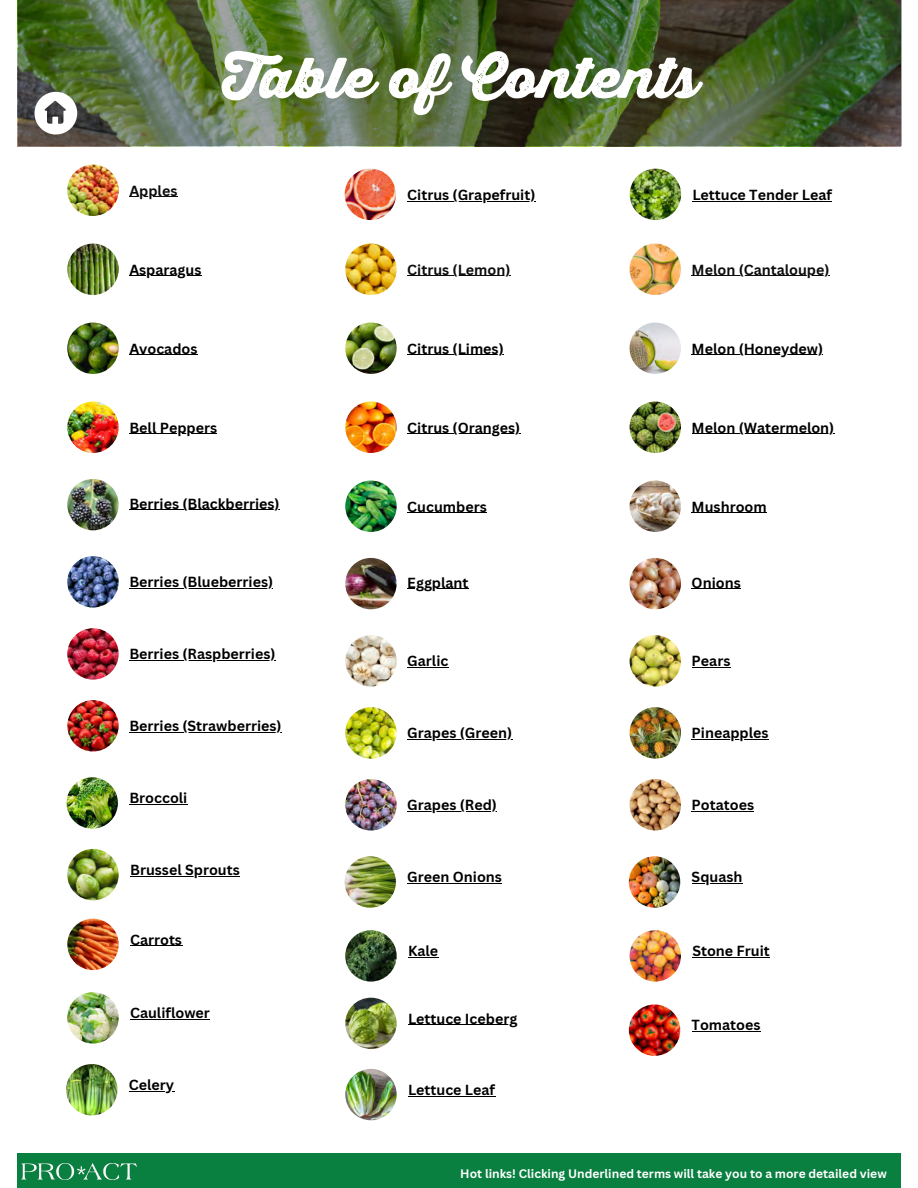
<style>
.page{position:relative;width:918px;height:1188px;background:#fff}
.page>*{position:absolute;margin:0;border:0;box-sizing:border-box;transform-origin:0 0}
.t1{font:55.65px "Thirsty Rough Blk";color:#fff}
.t2{font:700 14.25px "Canva Sans";color:#000}
.t3{font:700 14.25px "Canva Sans";color:#0c0e0c}
.t4{font:700 12px "Canva Sans";color:#fff}
</style>
<div class="page">
<img style="left:67px;top:165px;width:52px;height:51px;border-radius:50%">
<img style="left:67px;top:244px;width:52px;height:51px;border-radius:50%">
<img style="left:67px;top:323px;width:52px;height:51px;border-radius:50%">
<img style="left:67px;top:402px;width:52px;height:51px;border-radius:50%">
<img style="left:67px;top:479px;width:52px;height:51px;border-radius:50%">
<img style="left:67px;top:556px;width:52px;height:52px;border-radius:50%">
<img style="left:67px;top:628px;width:52px;height:52px;border-radius:50%">
<img style="left:67px;top:700px;width:52px;height:51px;border-radius:50%">
<img style="left:67px;top:777px;width:51px;height:52px;border-radius:50%">
<img style="left:345px;top:244px;width:52px;height:51px;border-radius:50%">
<img style="left:345px;top:323px;width:52px;height:51px;border-radius:50%">
<img style="left:345px;top:402px;width:52px;height:51px;border-radius:50%">
<img style="left:345px;top:481px;width:52px;height:51px;border-radius:50%">
<img style="left:345px;top:558px;width:52px;height:51px;border-radius:50%">
<img style="left:345px;top:635px;width:52px;height:52px;border-radius:50%">
<img style="left:345px;top:707px;width:52px;height:52px;border-radius:50%">
<img style="left:345px;top:779px;width:52px;height:51px;border-radius:50%">
<img style="left:345px;top:856px;width:51px;height:52px;border-radius:50%">
<img style="left:630px;top:244px;width:51px;height:51px;border-radius:50%">
<img style="left:630px;top:323px;width:51px;height:51px;border-radius:50%">
<img style="left:630px;top:402px;width:51px;height:51px;border-radius:50%">
<img style="left:630px;top:481px;width:51px;height:51px;border-radius:50%">
<img style="left:630px;top:558px;width:51px;height:51px;border-radius:50%">
<img style="left:630px;top:635px;width:51px;height:52px;border-radius:50%">
<img style="left:630px;top:707px;width:51px;height:52px;border-radius:50%">
<img style="left:630px;top:779px;width:51px;height:51px;border-radius:50%">
<img style="left:629px;top:856px;width:51px;height:52px;border-radius:50%">
<img style="left:67px;top:849px;width:52px;height:51px;border-radius:50%">
<img style="left:345px;top:930px;width:52px;height:52px;border-radius:50%">
<img style="left:630px;top:930px;width:51px;height:52px;border-radius:50%">
<img style="left:629px;top:1004px;width:51px;height:52px;border-radius:50%">
<img style="left:345px;top:998px;width:52px;height:51px;border-radius:50%">
<img style="left:67px;top:919px;width:52px;height:51px;border-radius:50%">
<img style="left:345px;top:1069px;width:52px;height:51px;border-radius:50%">
<img style="left:67px;top:992px;width:52px;height:52px;border-radius:50%">
<img style="left:630px;top:169px;width:51px;height:51px;border-radius:50%">
<img style="left:66px;top:1064px;width:52px;height:51px;border-radius:50%">
<img style="left:18px;top:0;width:884px;height:146px">
<svg style="left:35px;top:92px;width:42px;height:43px"></svg>
<div style="left:17px;top:1153px;width:884px;height:35px;background:#097f40"></div>
<img style="left:22px;top:1163px;width:115px;height:17px">
<img style="left:345px;top:169px;width:51px;height:51px;border-radius:50%">
<hr style="left:129px;top:197px;width:48px;height:1px;background:#0c0e0c">
<hr style="left:129px;top:276px;width:73px;height:1px;background:#000">
<hr style="left:129px;top:354px;width:69px;height:1px;background:#000">
<hr style="left:129px;top:433px;width:88px;height:1px;background:#000">
<hr style="left:129px;top:588px;width:144px;height:1px;background:#000">
<hr style="left:129px;top:660px;width:147px;height:1px;background:#000">
<hr style="left:129px;top:732px;width:153px;height:1px;background:#000">
<hr style="left:129px;top:510px;width:151px;height:1px;background:#000">
<hr style="left:129px;top:804px;width:59px;height:1px;background:#000">
<hr style="left:407px;top:276px;width:104px;height:1px;background:#0c0e0c">
<hr style="left:407px;top:354px;width:97px;height:1px;background:#000">
<hr style="left:407px;top:433px;width:113px;height:1px;background:#000">
<hr style="left:407px;top:512px;width:80px;height:1px;background:#000">
<hr style="left:407px;top:667px;width:41px;height:1px;background:#000">
<hr style="left:407px;top:739px;width:105px;height:1px;background:#000">
<hr style="left:407px;top:811px;width:90px;height:1px;background:#000">
<hr style="left:407px;top:588px;width:62px;height:1px;background:#000">
<hr style="left:407px;top:883px;width:95px;height:1px;background:#000">
<hr style="left:692px;top:276px;width:138px;height:1px;background:#0c0e0c">
<hr style="left:692px;top:354px;width:131px;height:1px;background:#000">
<hr style="left:692px;top:433px;width:143px;height:1px;background:#000">
<hr style="left:692px;top:512px;width:75px;height:1px;background:#000">
<hr style="left:692px;top:667px;width:38px;height:1px;background:#000">
<hr style="left:692px;top:739px;width:77px;height:1px;background:#000">
<hr style="left:692px;top:811px;width:62px;height:1px;background:#000">
<hr style="left:692px;top:588px;width:49px;height:1px;background:#000">
<hr style="left:692px;top:883px;width:51px;height:1px;background:#000">
<hr style="left:130px;top:876px;width:110px;height:1px;background:#000">
<hr style="left:408px;top:957px;width:30px;height:1px;background:#000">
<hr style="left:692px;top:957px;width:78px;height:1px;background:#000">
<hr style="left:692px;top:1031px;width:69px;height:1px;background:#000">
<hr style="left:408px;top:1025px;width:109px;height:1px;background:#000">
<hr style="left:130px;top:946px;width:52px;height:1px;background:#000">
<hr style="left:408px;top:1096px;width:87px;height:1px;background:#000">
<hr style="left:130px;top:1019px;width:80px;height:1px;background:#000">
<hr style="left:692px;top:201px;width:140px;height:1px;background:#000">
<hr style="left:129px;top:1091px;width:45px;height:1px;background:#000">
<hr style="left:407px;top:201px;width:129px;height:1px;background:#000">
<p class="t1" style="left:222px;top:45px;width:478px">Table of Contents</p>
<h2 class="t3" style="left:129px;top:180px;width:50px">Apples</h2>
<p class="t2" style="left:407px;top:184px;width:130px">Citrus (Grapefruit)</p>
<p class="t2" style="left:692px;top:184px;width:141px">Lettuce Tender Leaf</p>
<p class="t2" style="left:129px;top:259px;width:74px">Asparagus</p>
<p class="t3" style="left:407px;top:259px;width:105px">Citrus (Lemon)</p>
<h2 class="t3" style="left:692px;top:259px;width:139px">Melon (Cantaloupe)</h2>
<h2 class="t2" style="left:129px;top:338px;width:70px">Avocados</h2>
<h2 class="t2" style="left:407px;top:338px;width:98px">Citrus (Limes)</h2>
<p class="t2" style="left:692px;top:338px;width:133px">Melon (Honeydew)</p>
<p class="t2" style="left:129px;top:417px;width:89px">Bell Peppers</p>
<p class="t2" style="left:129px;top:493px;width:152px">Berries (Blackberries)</p>
<h2 class="t2" style="left:129px;top:572px;width:145px">Berries (Blueberries)</h2>
<p class="t2" style="left:129px;top:644px;width:148px">Berries (Raspberries)</p>
<h2 class="t2" style="left:129px;top:716px;width:154px">Berries (Strawberries)</h2>
<h2 class="t2" style="left:129px;top:788px;width:60px">Broccoli</h2>
<p class="t2" style="left:130px;top:860px;width:111px">Brussel Sprouts</p>
<h2 class="t2" style="left:130px;top:929px;width:53px">Carrots</h2>
<h2 class="t2" style="left:130px;top:1003px;width:81px">Cauliflower</h2>
<h2 class="t2" style="left:129px;top:1075px;width:47px">Celery</h2>
<p class="t2" style="left:407px;top:417px;width:114px">Citrus (Oranges)</p>
<h2 class="t2" style="left:692px;top:417px;width:144px">Melon (Watermelon)</h2>
<h2 class="t2" style="left:407px;top:496px;width:81px">Cucumbers</h2>
<p class="t2" style="left:692px;top:496px;width:77px">Mushroom</p>
<h2 class="t2" style="left:407px;top:572px;width:63px">Eggplant</h2>
<p class="t2" style="left:692px;top:572px;width:51px">Onions</p>
<p class="t2" style="left:407px;top:651px;width:43px">Garlic</p>
<h2 class="t2" style="left:692px;top:651px;width:40px">Pears</h2>
<h2 class="t2" style="left:407px;top:723px;width:106px">Grapes (Green)</h2>
<p class="t2" style="left:692px;top:723px;width:78px">Pineapples</p>
<p class="t2" style="left:407px;top:795px;width:91px">Grapes (Red)</p>
<h2 class="t2" style="left:692px;top:795px;width:64px">Potatoes</h2>
<p class="t2" style="left:407px;top:867px;width:96px">Green Onions</p>
<h2 class="t2" style="left:692px;top:867px;width:52px">Squash</h2>
<h2 class="t2" style="left:408px;top:941px;width:32px">Kale</h2>
<p class="t2" style="left:692px;top:941px;width:79px">Stone Fruit</p>
<p class="t2" style="left:408px;top:1008px;width:111px">Lettuce Iceberg</p>
<p class="t2" style="left:408px;top:1080px;width:89px">Lettuce Leaf</p>
<h2 class="t2" style="left:692px;top:1015px;width:70px">Tomatoes</h2>
<h2 class="t4" style="left:460px;top:1165px;width:428px">Hot links! Clicking Underlined terms will take you to a more detailed view</h2>
</div>
